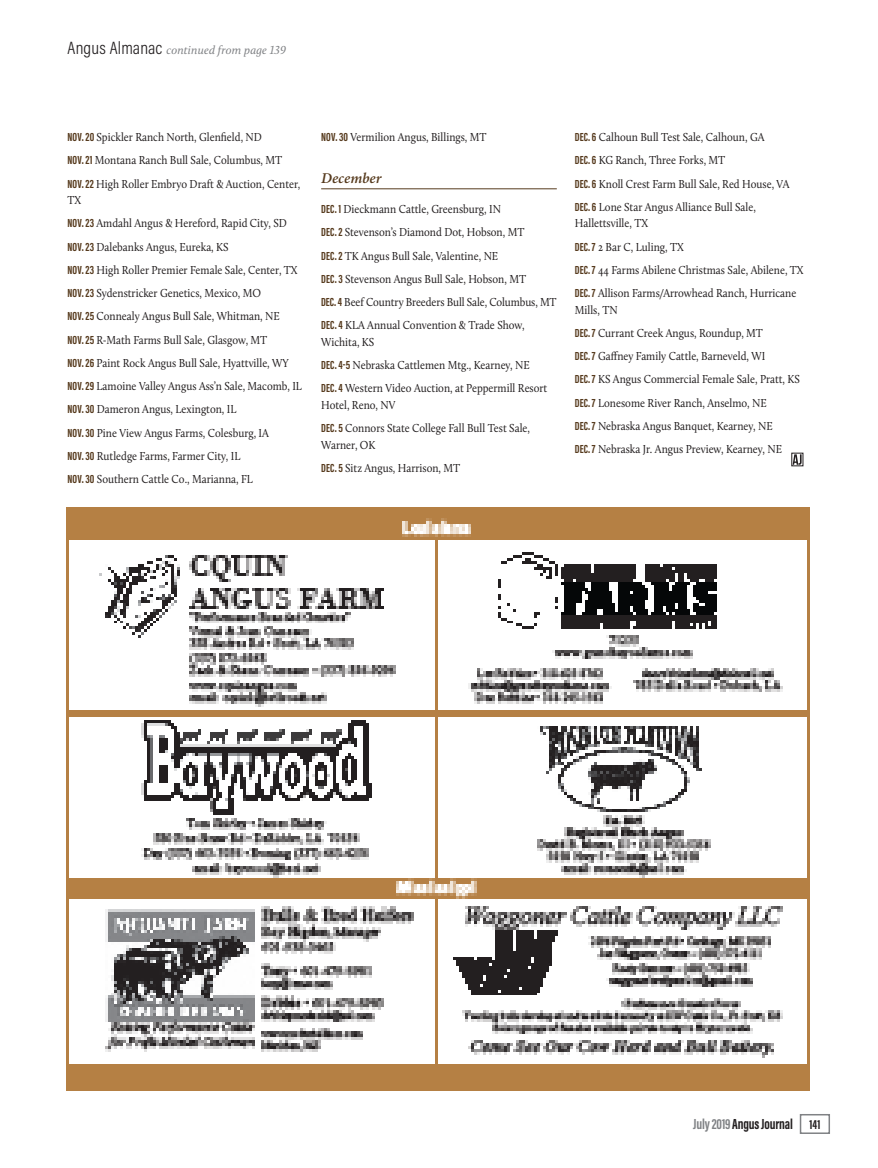
<style>
.page{position:relative;width:878px;height:1168px;background:#fff}
.page>*{position:absolute;margin:0;border:0;box-sizing:border-box;transform-origin:0 0}
.t1{font:700 15px "Acumin Pro Extra Cond";letter-spacing:-.01em;color:#231f20}
.Almanac_month{font:italic 600 15px "Minion Pro";color:#563a1d}
.Almanac_listing{font:12px/16.5px "Calluna";color:#231f20;scale:.9 1}
.Continued_From_line{font:italic 12px "Calluna";letter-spacing:.01em;color:#808285}
.s1{font-family:"Acumin Pro Cond";font-weight:300;font-style:normal;font-size:18px;color:#231f20}
.s2{font-family:"Acumin Pro Extra Cond";font-weight:700;color:#563a1d}
.s3{color:#808285}
.s4{font-size:13.5px}
</style>
<div class="page">
<img style="left:66px;top:507px;width:744px;height:583px">
<hr style="left:321px;top:188px;width:235px;height:1px;background:#563a1d">
<svg style="left:792px;top:454px;width:9px;height:11px"></svg>
<div style="left:799px;top:1114px;width:31px;height:20px;border:2px solid #808285"></div>
<p class="Continued_From_line" style="left:68px;top:42px;width:220px"><span class="s1">Angus Almanac</span> continued from page 139</p>
<p class="Almanac_listing" style="left:68px;top:129px;width:217px"><span class="s2">NOV. 20</span> Spickler Ranch North, Glenfield, ND</p>
<p class="Almanac_listing" style="left:68px;top:152px;width:240px"><span class="s2">NOV. 21</span> Montana Ranch Bull Sale, Columbus, MT</p>
<p class="Almanac_listing" style="left:68px;top:175px;width:260px"><span class="s2">NOV. 22</span> High Roller Embryo Draft &amp; Auction, Center,<br>TX</p>
<p class="Almanac_listing" style="left:68px;top:215px;width:245px"><span class="s2">NOV. 23</span> Amdahl Angus &amp; Hereford, Rapid City, SD</p>
<p class="Almanac_listing" style="left:68px;top:238px;width:180px"><span class="s2">NOV. 23</span> Dalebanks Angus, Eureka, KS</p>
<p class="Almanac_listing" style="left:68px;top:261px;width:257px"><span class="s2">NOV. 23</span> High Roller Premier Female Sale, Center, TX</p>
<p class="Almanac_listing" style="left:68px;top:285px;width:216px"><span class="s2">NOV. 23</span> Sydenstricker Genetics, Mexico, MO</p>
<p class="Almanac_listing" style="left:68px;top:308px;width:237px"><span class="s2">NOV. 25</span> Connealy Angus Bull Sale, Whitman, NE</p>
<p class="Almanac_listing" style="left:68px;top:331px;width:223px"><span class="s2">NOV. 25</span> R-Math Farms Bull Sale, Glasgow, MT</p>
<p class="Almanac_listing" style="left:68px;top:354px;width:247px"><span class="s2">NOV. 26</span> Paint Rock Angus Bull Sale, Hyattville, WY</p>
<p class="Almanac_listing" style="left:68px;top:378px;width:262px"><span class="s2">NOV. 29</span> Lamoine Valley Angus Ass’n Sale, Macomb, IL</p>
<p class="Almanac_listing" style="left:68px;top:401px;width:189px"><span class="s2">NOV. 30</span> Dameron Angus, Lexington, IL</p>
<p class="Almanac_listing" style="left:68px;top:424px;width:225px"><span class="s2">NOV. 30</span> Pine View Angus Farms, Colesburg, IA</p>
<p class="Almanac_listing" style="left:68px;top:447px;width:194px"><span class="s2">NOV. 30</span> Rutledge Farms, Farmer City, IL</p>
<p class="Almanac_listing" style="left:68px;top:471px;width:207px"><span class="s2">NOV. 30</span> Southern Cattle Co., Marianna, FL</p>
<p class="Almanac_listing" style="left:321px;top:129px;width:185px"><span class="s2">NOV. 30</span> Vermilion Angus, Billings, MT</p>
<p class="Almanac_month" style="left:321px;top:168px;width:62px">December</p>
<p class="Almanac_listing" style="left:321px;top:201px;width:201px"><span class="s2">DEC. 1</span> Dieckmann Cattle, Greensburg, IN</p>
<p class="Almanac_listing" style="left:321px;top:224px;width:227px"><span class="s2">DEC. 2</span> Stevenson’s Diamond Dot, Hobson, MT</p>
<p class="Almanac_listing" style="left:321px;top:247px;width:198px"><span class="s2">DEC. 2</span> TK Angus Bull Sale, Valentine, NE</p>
<p class="Almanac_listing" style="left:321px;top:270px;width:229px"><span class="s2">DEC. 3</span> Stevenson Angus Bull Sale, Hobson, MT</p>
<p class="Almanac_listing" style="left:321px;top:294px;width:263px"><span class="s2">DEC. 4</span> Beef Country Breeders Bull Sale, Columbus, MT</p>
<p class="Almanac_listing" style="left:321px;top:317px;width:227px"><span class="s2">DEC. 4</span> KLA Annual Convention &amp; Trade Show,<br>Wichita, KS</p>
<p class="Almanac_listing" style="left:321px;top:357px;width:233px"><span class="s2">DEC. 4-5</span> Nebraska Cattlemen Mtg., Kearney, NE</p>
<p class="Almanac_listing" style="left:321px;top:380px;width:253px"><span class="s2">DEC. 4</span> Western Video Auction, at Peppermill Resort<br>Hotel, Reno, NV</p>
<p class="Almanac_listing" style="left:321px;top:420px;width:233px"><span class="s2">DEC. 5</span> Connors State College Fall Bull Test Sale,<br>Warner, OK</p>
<p class="Almanac_listing" style="left:321px;top:459px;width:156px"><span class="s2">DEC. 5</span> Sitz Angus, Harrison, MT</p>
<p class="Almanac_listing" style="left:574px;top:129px;width:212px"><span class="s2">DEC. 6</span> Calhoun Bull Test Sale, Calhoun, GA</p>
<p class="Almanac_listing" style="left:574px;top:152px;width:169px"><span class="s2">DEC. 6</span> KG Ranch, Three Forks, MT</p>
<p class="Almanac_listing" style="left:574px;top:175px;width:240px"><span class="s2">DEC. 6</span> Knoll Crest Farm Bull Sale, Red House, VA</p>
<p class="Almanac_listing" style="left:574px;top:198px;width:203px"><span class="s2">DEC. 6</span> Lone Star Angus Alliance Bull Sale,<br>Hallettsville, TX</p>
<p class="Almanac_listing" style="left:574px;top:238px;width:123px"><span class="s2">DEC. 7</span> 2 Bar C, Luling, TX</p>
<p class="Almanac_listing" style="left:574px;top:261px;width:256px"><span class="s2">DEC. 7</span> 44 Farms Abilene Christmas Sale, Abilene, TX</p>
<p class="Almanac_listing" style="left:574px;top:285px;width:247px"><span class="s2">DEC. 7</span> Allison Farms/Arrowhead Ranch, Hurricane<br>Mills, TN</p>
<p class="Almanac_listing" style="left:574px;top:324px;width:210px"><span class="s2">DEC. 7</span> Currant Creek Angus, Roundup, MT</p>
<p class="Almanac_listing" style="left:574px;top:348px;width:213px"><span class="s2">DEC. 7</span> Gaffney Family Cattle, Barneveld, WI</p>
<p class="Almanac_listing" style="left:574px;top:371px;width:252px"><span class="s2">DEC. 7</span> KS Angus Commercial Female Sale, Pratt, KS</p>
<p class="Almanac_listing" style="left:574px;top:394px;width:215px"><span class="s2">DEC. 7</span> Lonesome River Ranch, Anselmo, NE</p>
<p class="Almanac_listing" style="left:574px;top:417px;width:221px"><span class="s2">DEC. 7</span> Nebraska Angus Banquet, Kearney, NE</p>
<p class="Almanac_listing" style="left:574px;top:441px;width:232px"><span class="s2">DEC. 7</span> Nebraska Jr. Angus Preview, Kearney, NE</p>
<p class="t1" style="left:693px;top:1115px;width:129px"><span class="s3">July 2019</span> Angus Journal <span class="s4">141</span></p>
</div>
